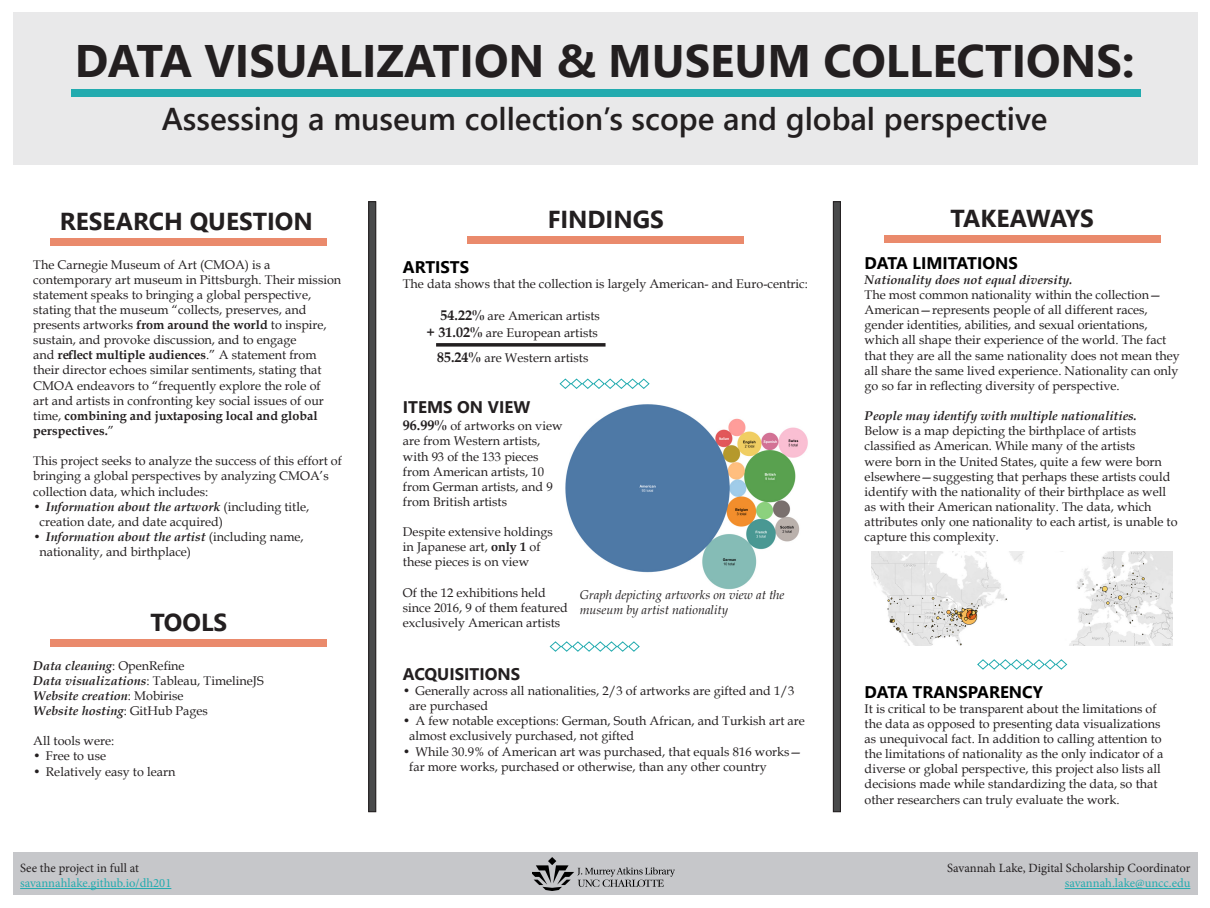
<style>
.page{position:relative;width:1210px;height:908px;background:#fff}
.page>*{position:absolute;margin:0;border:0;box-sizing:border-box;transform-origin:0 0}
.t1{font:700 45.5px "Segoe UI";color:#231f20}
.t2{font:600 31.5px "Segoe UI";color:#231f20}
.t3{font:700 24.5px "Segoe UI";color:#231f20}
.t4{font:700 24.5px "Segoe UI";letter-spacing:-.02em;color:#231f20}
.t5{font:700 16.8px "Segoe UI";color:#000}
.t6{font:700 16.8px "Segoe UI";color:#231f20}
.t7{font:12.6px/15.1px "Book Antiqua";color:#231f20}
.t8{font:italic 700 12.6px "Book Antiqua";color:#231f20}
.t9{font:12.6px/15.1px "Minion Pro";color:#231f20;text-align:right}
.t10{font:italic 12.6px/15.1px "Book Antiqua";color:#231f20}
.t11{font:12.6px/15.1px "Minion Pro";color:#22abaf}
.s1{font-weight:700}
.s2{font-weight:700;font-style:italic}
.s3{font-weight:400;font-style:normal}
.s4{color:#231f20}
.s5{font-weight:700;font-size:14px}
.s6{color:#22abaf}
</style>
<div class="page">
<div style="left:13px;top:13px;width:1185px;height:152px;background:#e9e9ea"></div>
<div style="left:71px;top:89px;width:1069px;height:7px;background:#22abaf"></div>
<div style="left:13px;top:852px;width:1185px;height:42px;background:#c6c7ca"></div>
<hr style="left:1064px;top:887px;width:126px;height:1px;background:#22abaf">
<img style="left:533px;top:857px;width:141px;height:33px">
<div style="left:369px;top:202px;width:7px;height:609px;background:#494a4b"></div>
<div style="left:368px;top:201px;width:8px;height:610px;border:1px solid #231f20"></div>
<div style="left:50px;top:238px;width:277px;height:7px;background:#ea8a6c"></div>
<div style="left:50px;top:639px;width:277px;height:7px;background:#ea8a6c"></div>
<div style="left:833px;top:202px;width:7px;height:609px;background:#494a4b"></div>
<div style="left:833px;top:201px;width:7px;height:610px;border:1px solid #231f20"></div>
<hr style="left:436px;top:343px;width:169px;height:3px;background:#231f20">
<div style="left:467px;top:236px;width:277px;height:7px;background:#ea8a6c"></div>
<svg style="left:559px;top:378px;width:91px;height:11px"></svg>
<svg style="left:549px;top:641px;width:91px;height:11px"></svg>
<img style="left:565px;top:404px;width:243px;height:186px">
<hr style="left:20px;top:887px;width:151px;height:1px;background:#22abaf">
<div style="left:883px;top:235px;width:277px;height:7px;background:#ea8a6c"></div>
<img style="left:872px;top:551px;width:300px;height:94px">
<svg style="left:977px;top:659px;width:91px;height:11px"></svg>
<p class="t1" style="left:75px;top:18px;width:1061px">DATA VISUALIZATION &amp; MUSEUM COLLECTIONS:</p>
<p class="t2" style="left:162px;top:89px;width:887px">Assessing a museum collection’s scope and global perspective</p>
<p class="t3" style="left:60px;top:198px;width:255px">RESEARCH QUESTION</p>
<p class="t7" style="left:33px;top:256px;width:309px">The Carnegie Museum of Art (CMOA) is a contemporary art museum in Pittsburgh. Their mission statement speaks to bringing a global perspective, stating that the museum “collects, preserves, and presents artworks <span class="s1">from around the world</span> to inspire, sustain, and provoke discussion, and to engage<br>and <span class="s1">reflect multiple audiences</span>.” A statement from their director echoes similar sentiments, stating that CMOA endeavors to “frequently explore the role of<br>art and artists in confronting key social issues of our time, <span class="s1">combining and juxtaposing local and global perspectives.</span>”</p>
<p class="t7" style="left:33px;top:453px;width:310px">This project seeks to analyze the success of this effort of bringing a global perspectives by analyzing CMOA’s collection data, which includes:</p>
<p class="t7" style="left:40px;top:498px;width:271px;text-indent:-6px"><span class="s2">• Information about the artwork</span> (including title, creation date, and date acquired)</p>
<p class="t7" style="left:40px;top:528px;width:266px;text-indent:-6px"><span class="s2">• Information about the artist</span> (including name, nationality, and birthplace)</p>
<p class="t3" style="left:150px;top:598px;width:78px">TOOLS</p>
<p class="t8" style="left:33px;top:656px;width:153px">Data cleaning<span class="s3">: OpenRefine</span></p>
<p class="t7" style="left:33px;top:672px;width:232px"><span class="s2">Data visualizations</span>: Tableau, TimelineJS</p>
<p class="t8" style="left:33px;top:686px;width:152px">Website creation<span class="s3">: Mobirise</span></p>
<p class="t8" style="left:33px;top:701px;width:176px">Website hosting<span class="s3">: GitHub Pages</span></p>
<p class="t7" style="left:33px;top:733px;width:83px">All tools were:</p>
<p class="t7" style="left:33px;top:748px;width:74px">• Free to use</p>
<p class="t7" style="left:33px;top:763px;width:144px">• Relatively easy to learn</p>
<p class="t11" style="left:20px;top:860px;width:153px"><span class="s4">See the project in full at </span>savannahlake.github.io/dh201</p>
<p class="t3" style="left:548px;top:196px;width:118px">FINDINGS</p>
<p class="t5" style="left:403px;top:251px;width:68px">ARTISTS</p>
<p class="t7" style="left:403px;top:276px;width:406px">The data shows that the collection is largely American- and Euro-centric:</p>
<p class="t7" style="left:440px;top:308px;width:161px"><span class="s5">54.22%</span> are American artists</p>
<p class="t7" style="left:426px;top:325px;width:173px"><span class="s5">+ 31.02%</span> are European artists</p>
<p class="t7" style="left:437px;top:350px;width:153px"><span class="s5">85.24%</span> are Western artists</p>
<p class="t6" style="left:403px;top:391px;width:129px">ITEMS ON VIEW</p>
<p class="t7" style="left:403px;top:418px;width:161px"><span class="s5">96.99%</span> of artworks on view are from Western artists, with 93 of the 133 pieces from American artists, 10 from German artists, and 9 from British artists</p>
<p class="t7" style="left:403px;top:524px;width:151px">Despite extensive holdings in Japanese art, <span class="s1">only 1</span> of these pieces is on view</p>
<p class="t7" style="left:403px;top:584px;width:166px">Of the 12 exhibitions held since 2016, 9 of them featured</p>
<p class="t7" style="left:403px;top:614px;width:159px">exclusively American artists</p>
<p class="t6" style="left:403px;top:658px;width:119px">ACQUISITIONS</p>
<p class="t7" style="left:409px;top:682px;width:387px;text-indent:-6px">• Generally across all nationalities, 2/3 of artworks are gifted and 1/3 are purchased</p>
<p class="t7" style="left:409px;top:713px;width:397px;text-indent:-6px">• A few notable exceptions: German, South African, and Turkish art are almost exclusively purchased, not gifted</p>
<p class="t7" style="left:409px;top:743px;width:394px;text-indent:-6px">• While 30.9% of American art was purchased, that equals 816 works— far more works, purchased or otherwise, than any other country</p>
<p class="t10" style="left:580px;top:587px;width:206px">Graph depicting artworks on view at the museum by artist nationality</p>
<p class="t4" style="left:950px;top:195px;width:145px">TAKEAWAYS</p>
<p class="t5" style="left:864px;top:247px;width:155px">DATA LIMITATIONS</p>
<p class="t8" style="left:864px;top:271px;width:210px">Nationality does not equal diversity.</p>
<p class="t7" style="left:864px;top:287px;width:316px">The most common nationality within the collection— American—represents people of all different races, gender identities, abilities, and sexual orientations, which all shape their experience of the world. The fact that they are all the same nationality does not mean they all share the same lived experience. Nationality can only go so far in reflecting diversity of perspective.</p>
<p class="t8" style="left:864px;top:407px;width:274px">People may identify with multiple nationalities.</p>
<p class="t7" style="left:864px;top:423px;width:314px">Below is a map depicting the birthplace of artists classified as American. While many of the artists<br>were born in the United States, quite a few were born elsewhere—suggesting that perhaps these artists could identify with the nationality of their birthplace as well as with their American nationality. The data, which attributes only one nationality to each artist, is unable to capture this complexity.</p>
<p class="t5" style="left:864px;top:675px;width:180px">DATA TRANSPARENCY</p>
<p class="t7" style="left:864px;top:700px;width:300px">It is critical to be transparent about the limitations of the data as opposed to presenting data visualizations as unequivocal fact. In addition to calling attention to the limitations of nationality as the only indicator of a diverse or global perspective, this project also lists all decisions made while standardizing the data, so that other researchers can truly evaluate the work.</p>
<p class="t9" style="left:947px;top:860px;width:244px">Savannah Lake, Digital Scholarship Coordinator <span class="s6">savannah.lake@uncc.edu</span></p>
</div>
